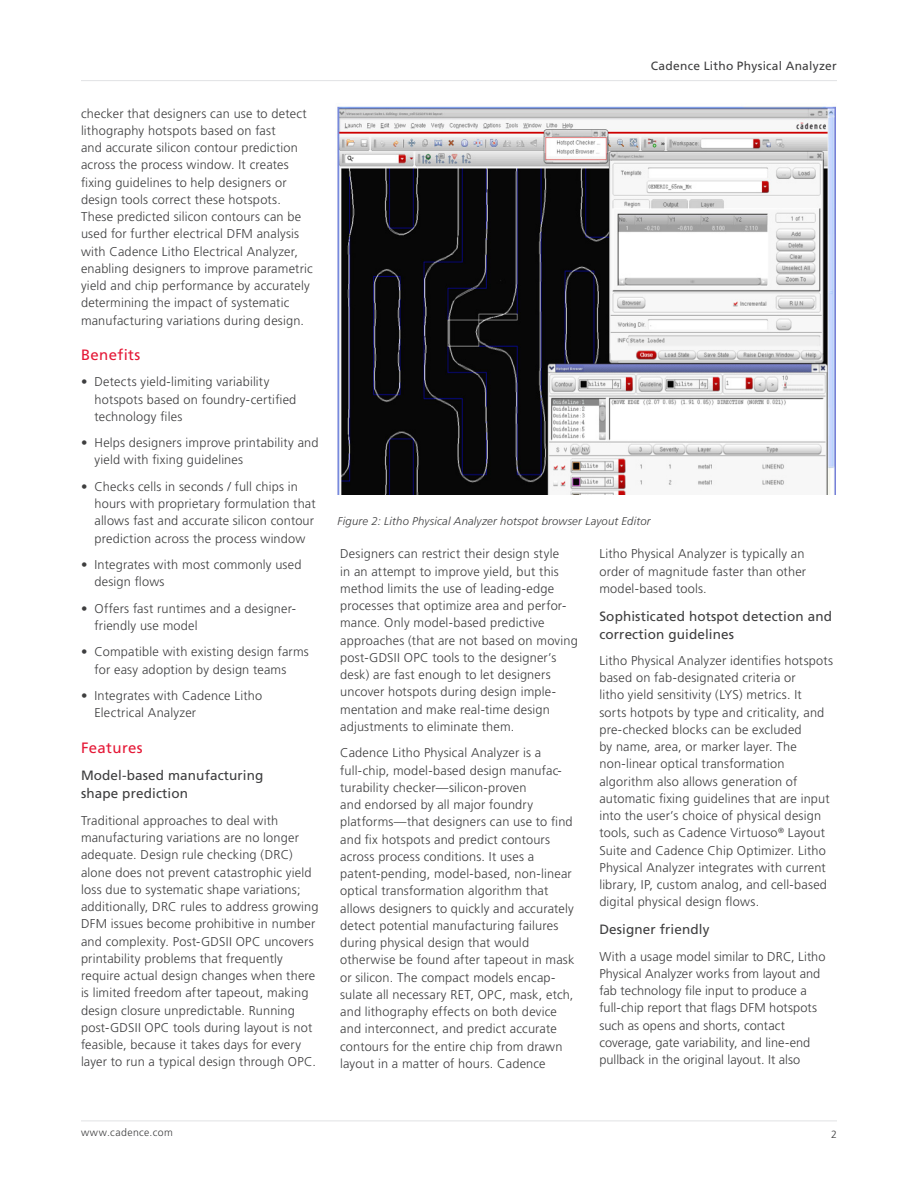
<style>
.page{position:relative;width:918px;height:1188px;background:#fff}
.page>*{position:absolute;margin:0;border:0;box-sizing:border-box;transform-origin:0 0}
.Body_Header_A{font:15px "Frutiger";letter-spacing:.025em;color:#e51836}
.Body_Header_B{font:13.5px/18px "Frutiger";letter-spacing:.01em;color:#3e3e3f}
.Body{font:300 12.75px/17.2px "Frutiger";letter-spacing:.015em;color:#3e3e3f}
.Body_Bullet_1{font:300 12.75px/17.2px "Frutiger";letter-spacing:.015em;color:#3e3e3f}
.t1{font:12px "Frutiger";letter-spacing:.025em;color:#3e3e3f}
.t2{font:italic 300 11.25px "Frutiger";letter-spacing:.02em;color:#3e3e3f}
.Folio{font:300 10.5px "Frutiger";letter-spacing:.04em;color:#3e3e3f}
.Page_Number{font:300 10.5px "Frutiger";color:#3e3e3f}
</style>
<div class="page">
<hr style="left:81px;top:1121px;width:756px;height:1px;background:#e1e2e4">
<hr style="left:81px;top:80px;width:756px;height:1px;background:#e1e2e4">
<img style="left:337px;top:106px;width:499px;height:389px">
<p class="Body" style="left:81px;top:105px;width:233px">checker that designers can use to detect lithography hotspots based on fast<br>and accurate silicon contour prediction across the process window. It creates fixing guidelines to help designers or design tools correct these hotspots.<br>These predicted silicon contours can be used for further electrical DFM analysis with Cadence Litho Electrical Analyzer, enabling designers to improve parametric yield and chip performance by accurately determining the impact of systematic manufacturing variations during design.</p>
<p class="Body_Header_A" style="left:81px;top:346px;width:61px">Benefits</p>
<p class="Body_Bullet_1" style="left:94px;top:373px;width:203px;text-indent:-14px">• Detects yield-limiting variability hotspots based on foundry-certified technology files</p>
<p class="Body_Bullet_1" style="left:94px;top:434px;width:226px;text-indent:-14px">• Helps designers improve printability and yield with fixing guidelines</p>
<p class="Body_Bullet_1" style="left:94px;top:478px;width:223px;text-indent:-14px">• Checks cells in seconds / full chips in hours with proprietary formulation that allows fast and accurate silicon contour prediction across the process window</p>
<p class="Body_Bullet_1" style="left:94px;top:556px;width:209px;text-indent:-14px">• Integrates with most commonly used design flows</p>
<p class="Body_Bullet_1" style="left:94px;top:600px;width:203px;text-indent:-14px">• Offers fast runtimes and a designer&shy;friendly use model</p>
<p class="Body_Bullet_1" style="left:94px;top:644px;width:216px;text-indent:-14px">• Compatible with existing design farms for easy adoption by design teams</p>
<p class="Body_Bullet_1" style="left:94px;top:687px;width:169px;text-indent:-14px">• Integrates with Cadence Litho<br>Electrical Analyzer</p>
<p class="Body_Header_A" style="left:81px;top:739px;width:63px">Features</p>
<p class="Body_Header_B" style="left:81px;top:767px;width:184px">Model-based manufacturing shape prediction</p>
<p class="Body" style="left:81px;top:812px;width:239px">Traditional approaches to deal with manufacturing variations are no longer adequate. Design rule checking (DRC) alone does not prevent catastrophic yield loss due to systematic shape variations; additionally, DRC rules to address growing DFM issues become prohibitive in number and complexity. Post-GDSII OPC uncovers printability problems that frequently require actual design changes when there is limited freedom after tapeout, making design closure unpredictable. Running post-GDSII OPC tools during layout is not feasible, because it takes days for every layer to run a typical design through OPC.</p>
<p class="t1" style="left:651px;top:59px;width:188px">Cadence Litho Physical Analyzer</p>
<p class="t2" style="left:338px;top:515px;width:314px">Figure 2: Litho Physical Analyzer hotspot browser Layout Editor</p>
<p class="Body" style="left:340px;top:545px;width:239px">Designers can restrict their design style<br>in an attempt to improve yield, but this method limits the use of leading-edge processes that optimize area and perfor&shy;mance. Only model-based predictive approaches (that are not based on moving post-GDSII OPC tools to the designer’s desk) are fast enough to let designers uncover hotspots during design imple&shy;mentation and make real-time design adjustments to eliminate them.</p>
<p class="Body" style="left:340px;top:744px;width:236px">Cadence Litho Physical Analyzer is a full-chip, model-based design manufac&shy;turability checker—silicon-proven<br>and endorsed by all major foundry platforms—that designers can use to find and fix hotspots and predict contours across process conditions. It uses a patent-pending, model-based, non-linear optical transformation algorithm that allows designers to quickly and accurately detect potential manufacturing failures during physical design that would otherwise be found after tapeout in mask or silicon. The compact models encap&shy;sulate all necessary RET, OPC, mask, etch, and lithography effects on both device and interconnect, and predict accurate contours for the entire chip from drawn layout in a matter of hours. Cadence</p>
<p class="Body" style="left:599px;top:545px;width:208px">Litho Physical Analyzer is typically an order of magnitude faster than other model-based tools.</p>
<p class="Body_Header_B" style="left:599px;top:607px;width:234px">Sophisticated hotspot detection and correction guidelines</p>
<p class="Body" style="left:599px;top:652px;width:235px">Litho Physical Analyzer identifies hotspots based on fab-designated criteria or<br>litho yield sensitivity (LYS) metrics. It<br>sorts hotpots by type and criticality, and pre-checked blocks can be excluded<br>by name, area, or marker layer. The non-linear optical transformation algorithm also allows generation of automatic fixing guidelines that are input into the user’s choice of physical design tools, such as Cadence Virtuoso<sup>®</sup> Layout Suite and Cadence Chip Optimizer. Litho Physical Analyzer integrates with current library, IP, custom analog, and cell-based digital physical design flows.</p>
<p class="Body_Header_B" style="left:599px;top:921px;width:112px">Designer friendly</p>
<p class="Body" style="left:599px;top:948px;width:228px">With a usage model similar to DRC, Litho Physical Analyzer works from layout and fab technology file input to produce a full-chip report that flags DFM hotspots such as opens and shorts, contact coverage, gate variability, and line-end pullback in the original layout. It also</p>
<p class="Folio" style="left:81px;top:1127px;width:93px">www.cadence.com</p>
<p class="Page_Number" style="left:831px;top:1128px;width:7px">2</p>
</div>
